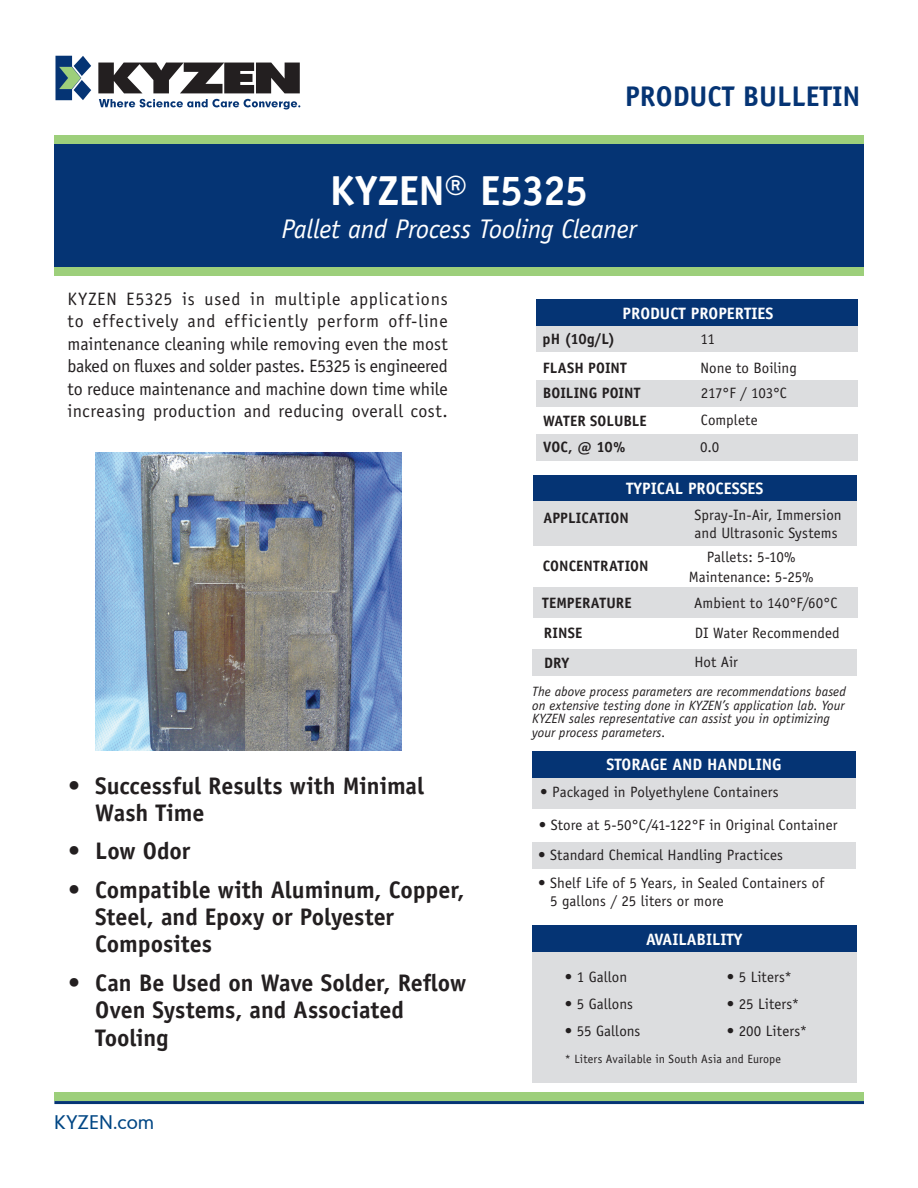
<style>
.page{position:relative;width:918px;height:1188px;background:#fff}
.page>*{position:absolute;margin:0;border:0;box-sizing:border-box;transform-origin:0 0}
.t1{font:700 42px "Officina Sans Std";letter-spacing:-.01em;color:#fff}
.t2{font:700 28.5px "Officina Sans Std";color:#053474}
.t3{font:italic 27px "Officina Sans Std";letter-spacing:-.01em;color:#fff}
.t4{font:700 24px/27px "Officina Sans Std";letter-spacing:-.005em;color:#231f20}
.t5{font:18px/22.5px "Officina Sans Std";letter-spacing:.02em;color:#231f20;text-align:justify}
.t6{font:18px "Geometric 706 BT Medium B";letter-spacing:-.005em;color:#004684}
.t7{font:700 16.5px "Officina Sans Std";color:#fff}
.t8{font:15px/18px "Officina Sans Std";letter-spacing:.005em;color:#231f20}
.t9{font:700 15px/30.2px "Officina Sans Std";letter-spacing:.005em;color:#231f20}
.t10{font:italic 13.5px/13.5px "Officina Sans Std";letter-spacing:.005em;color:#231f20}
.t11{font:12px "Officina Sans Std";letter-spacing:.015em;color:#231f20}
</style>
<div class="page">
<div style="left:54px;top:136px;width:810px;height:140px;background:#053474"></div>
<div style="left:54px;top:267px;width:810px;height:9px;background:#9dcf7b"></div>
<div style="left:54px;top:1092px;width:810px;height:9px;background:#9dcf7b"></div>
<hr style="left:54px;top:1101px;width:810px;height:3px;background:#053474">
<div style="left:54px;top:135px;width:810px;height:9px;background:#9dcf7b"></div>
<svg style="left:55px;top:56px;width:36px;height:44px"></svg>
<svg style="left:98px;top:63px;width:202px;height:30px"></svg>
<svg style="left:99px;top:99px;width:201px;height:10px"></svg>
<div style="left:536px;top:325px;width:321px;height:27px;background:#dcdddf"></div>
<div style="left:536px;top:380px;width:321px;height:27px;background:#dcdddf"></div>
<div style="left:536px;top:434px;width:321px;height:27px;background:#dcdddf"></div>
<div style="left:536px;top:299px;width:321px;height:27px;background:#053474"></div>
<div style="left:532px;top:952px;width:324px;height:131px;background:#dcdddf"></div>
<div style="left:532px;top:925px;width:324px;height:27px;background:#053474"></div>
<div style="left:532px;top:778px;width:324px;height:31px;background:#dcdddf"></div>
<div style="left:532px;top:842px;width:324px;height:27px;background:#dcdddf"></div>
<div style="left:532px;top:751px;width:324px;height:27px;background:#053474"></div>
<div style="left:533px;top:588px;width:324px;height:30px;background:#dcdddf"></div>
<div style="left:532px;top:650px;width:324px;height:26px;background:#dcdddf"></div>
<div style="left:533px;top:475px;width:324px;height:27px;background:#053474"></div>
<div style="left:533px;top:502px;width:324px;height:44px;background:#dcdddf"></div>
<img style="left:95px;top:453px;width:306px;height:298px">
<h2 class="t2" style="left:625px;top:79px;width:237px">PRODUCT BULLETIN</h2>
<h1 class="t1" style="left:330px;top:165px;width:260px">KYZEN® E5325</h1>
<h3 class="t3" style="left:281px;top:213px;width:357px">Pallet and Process Tooling Cleaner</h3>
<p class="t5" style="left:68px;top:287px;width:382px">KYZEN E5325 is used in multiple applications to effectively and efficiently perform off-line maintenance cleaning while removing even the most baked on fluxes and solder pastes. E5325 is engineered to reduce maintenance and machine down time while increasing production and reducing overall cost.</p>
<h3 class="t4" style="left:95px;top:772px;width:330px;text-indent:-27px">• Successful Results with Minimal<br>Wash Time</h3>
<h3 class="t4" style="left:68px;top:837px;width:123px">• Low Odor</h3>
<h3 class="t4" style="left:95px;top:876px;width:371px;text-indent:-27px">• Compatible with Aluminum, Copper,<br>Steel, and Epoxy or Polyester<br>Composites</h3>
<h3 class="t4" style="left:95px;top:969px;width:372px;text-indent:-27px">• Can Be Used on Wave Solder, Reflow<br>Oven Systems, and Associated<br>Tooling</h3>
<p class="t6" style="left:54px;top:1110px;width:102px">KYZEN.com</p>
<p class="t7" style="left:623px;top:303px;width:152px">PRODUCT PROPERTIES</p>
<p class="t9" style="left:543px;top:323px;width:74px">pH (10g/L)</p>
<p class="t8" style="left:700px;top:330px;width:16px">11</p>
<p class="t9" style="left:543px;top:353px;width:86px">FLASH POINT</p>
<p class="t8" style="left:701px;top:359px;width:98px">None to Boiling</p>
<p class="t9" style="left:543px;top:377px;width:99px">BOILING POINT</p>
<p class="t8" style="left:701px;top:384px;width:88px">217°F / 103°C</p>
<p class="t9" style="left:543px;top:405px;width:105px">WATER SOLUBLE</p>
<p class="t8" style="left:701px;top:411px;width:58px">Complete</p>
<p class="t9" style="left:543px;top:431px;width:84px">VOC, @ 10%</p>
<p class="t8" style="left:700px;top:438px;width:20px">0.0</p>
<p class="t7" style="left:626px;top:478px;width:139px">TYPICAL PROCESSES</p>
<p class="t9" style="left:543px;top:503px;width:87px">APPLICATION</p>
<p class="t9" style="left:543px;top:551px;width:107px">CONCENTRATION</p>
<p class="t9" style="left:542px;top:587px;width:91px">TEMPERATURE<br>RINSE<br>DRY</p>
<p class="t8" style="left:695px;top:506px;width:149px">Spray-In-Air, Immersion and Ultrasonic Systems</p>
<p class="t8" style="left:689px;top:547px;width:126px;line-height:19.5px;text-align:center">Pallets: 5-10%<br>Maintenance: 5-25%</p>
<p class="t8" style="left:694px;top:587px;width:147px;line-height:30.9px">Ambient to 140°F/60°C<br>DI Water Recommended</p>
<p class="t8" style="left:694px;top:653px;width:45px">Hot Air</p>
<p class="t10" style="left:532px;top:685px;width:315px">The above process parameters are recommendations based on extensive testing done in KYZEN’s application lab. Your KYZEN sales representative can assist you in optimizing your process parameters.</p>
<p class="t7" style="left:607px;top:754px;width:177px">STORAGE AND HANDLING</p>
<p class="t8" style="left:540px;top:783px;width:240px">• Packaged in Polyethylene Containers</p>
<p class="t8" style="left:539px;top:816px;width:300px">• Store at 5-50°C/41-122°F in Original Container</p>
<p class="t8" style="left:538px;top:846px;width:246px">• Standard Chemical Handling Practices</p>
<p class="t8" style="left:550px;top:874px;width:275px;text-indent:-12px">• Shelf Life of 5 Years, in Sealed Containers of<br>5 gallons / 25 liters or more</p>
<p class="t7" style="left:646px;top:929px;width:98px">AVAILABILITY</p>
<p class="t8" style="left:565px;top:968px;width:64px">• 1 Gallon</p>
<p class="t8" style="left:727px;top:968px;width:67px">• 5 Liters*</p>
<p class="t8" style="left:565px;top:995px;width:70px">• 5 Gallons</p>
<p class="t8" style="left:727px;top:995px;width:74px">• 25 Liters*</p>
<p class="t8" style="left:565px;top:1022px;width:77px">• 55 Gallons</p>
<p class="t8" style="left:727px;top:1022px;width:82px">• 200 Liters*</p>
<p class="t11" style="left:565px;top:1052px;width:218px">* Liters Available in South Asia and Europe</p>
</div>
